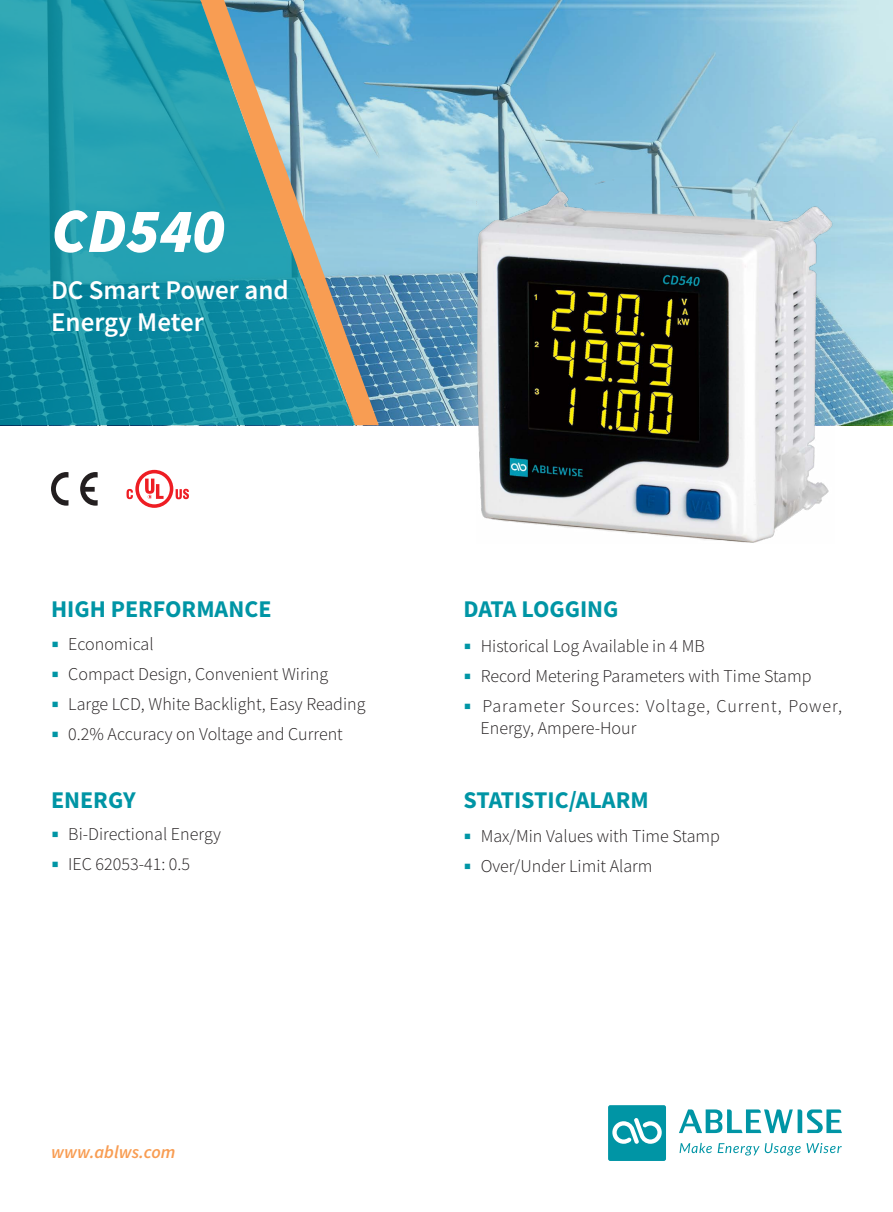
<style>
.page{position:relative;width:893px;height:1212px;background:#fff}
.page>*{position:absolute;margin:0;border:0;box-sizing:border-box;transform-origin:0 0}
.t1{font:italic 900 63px "Source Sans Pro";color:#fff}
.t2{font:600 27px/32.4px "Source Sans Pro";color:#fff}
.t3{font:700 24px "Source Sans Pro";color:#0095a5}
.t4{font:300 18px "Source Sans Pro";color:#231f20}
.t5{font:300 18px/21.6px "Source Sans Pro";letter-spacing:.04em;color:#231f20}
.t6{font:italic 600 18px "Source Sans Pro";color:#f89d53}
.s1{color:#0095a5}
</style>
<div class="page">
<svg style="left:379px;top:0;width:514px;height:425px;background:#88bed6"></svg>
<svg style="left:0;top:0;width:200px;height:425px;background:#1b97aa"></svg>
<svg style="left:200px;top:0;width:179px;height:425px;background:#5ea2ae"></svg>
<svg style="left:608px;top:1105px;width:58px;height:56px;background:#2ca7b4"></svg>
<svg style="left:679px;top:1109px;width:163px;height:24px"></svg>
<svg style="left:680px;top:1143px;width:32px;height:10px"></svg>
<svg style="left:718px;top:1143px;width:124px;height:12px"></svg>
<img style="left:476px;top:176px;width:358px;height:367px">
<svg style="left:51px;top:472px;width:47px;height:34px"></svg>
<svg style="left:127px;top:470px;width:62px;height:38px"></svg>
<h1 class="t1" style="left:51px;top:187px;width:175px">CD540</h1>
<h2 class="t2" style="left:51px;top:273px;width:239px">DC Smart Power and<br>Energy Meter</h2>
<h3 class="t3" style="left:51px;top:593px;width:222px">HIGH PERFORMANCE</h3>
<p class="t4" style="left:51px;top:633px;width:104px"><span class="s1">▪</span> Economical</p>
<p class="t4" style="left:51px;top:663px;width:279px"><span class="s1">▪</span> Compact Design, Convenient Wiring</p>
<p class="t4" style="left:51px;top:693px;width:316px"><span class="s1">▪</span> Large LCD, White Backlight, Easy Reading</p>
<p class="t4" style="left:51px;top:723px;width:293px"><span class="s1">▪</span> 0.2% Accuracy on Voltage and Current</p>
<h3 class="t3" style="left:463px;top:593px;width:157px">DATA LOGGING</h3>
<p class="t4" style="left:463px;top:635px;width:243px"><span class="s1">▪</span> Historical Log Available in 4 MB</p>
<p class="t4" style="left:463px;top:665px;width:349px"><span class="s1">▪</span> Record Metering Parameters with Time Stamp</p>
<p class="t5" style="left:480px;top:695px;width:363px;text-indent:-17px"><span class="s1">▪</span> Parameter Sources: Voltage, Current, Power,<br>Energy, Ampere-Hour</p>
<h3 class="t3" style="left:51px;top:783px;width:86px">ENERGY</h3>
<h3 class="t3" style="left:463px;top:783px;width:187px">STATISTIC/ALARM</h3>
<p class="t4" style="left:51px;top:823px;width:171px"><span class="s1">▪</span> Bi-Directional Energy</p>
<p class="t4" style="left:51px;top:853px;width:141px"><span class="s1">▪</span> IEC 62053-41: 0.5</p>
<p class="t4" style="left:463px;top:825px;width:258px"><span class="s1">▪</span> Max/Min Values with Time Stamp</p>
<p class="t4" style="left:463px;top:855px;width:191px"><span class="s1">▪</span> Over/Under Limit Alarm</p>
<p class="t6" style="left:51px;top:1140px;width:126px">www.ablws.com</p>
</div>
